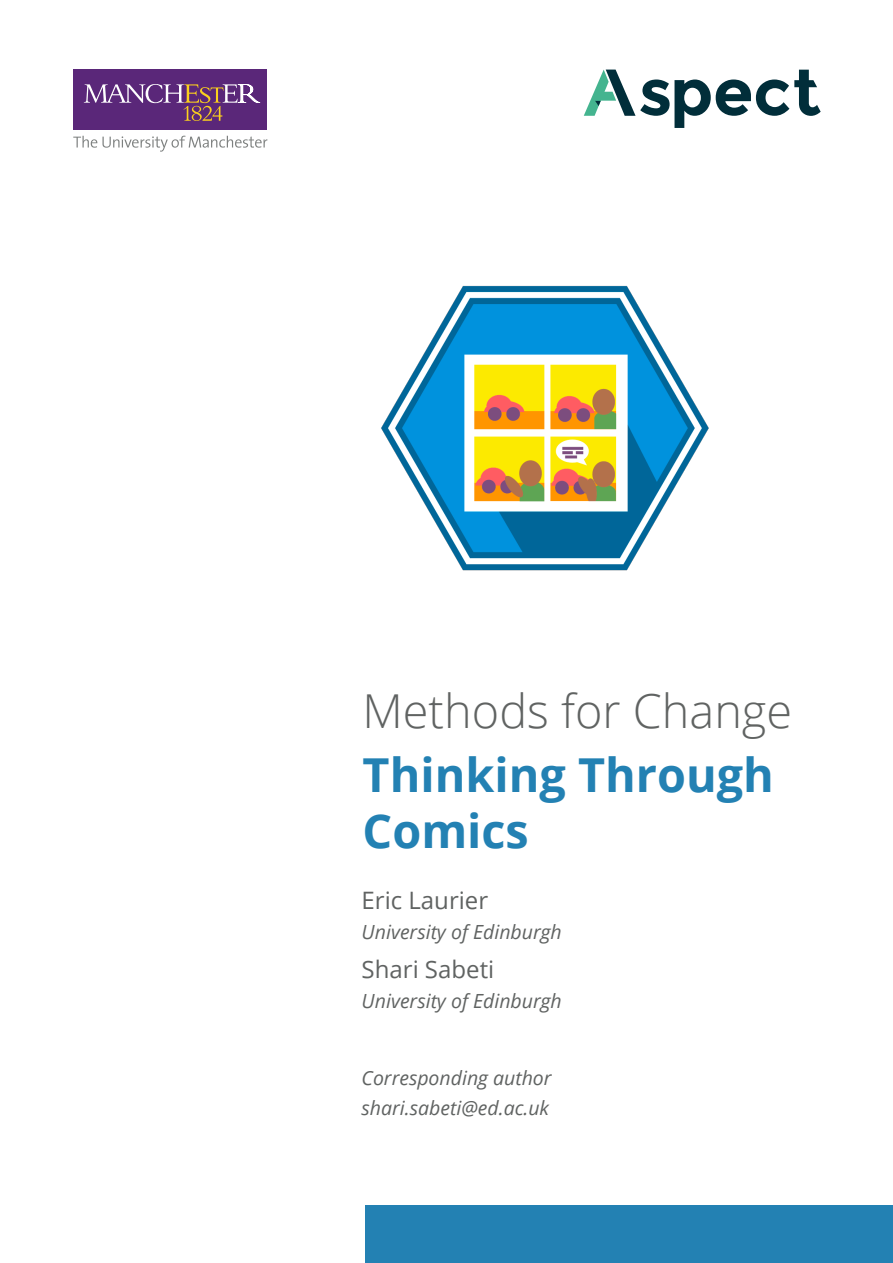
<style>
.page{position:relative;width:893px;height:1263px;background:#fff}
.page>*{position:absolute;margin:0;border:0;box-sizing:border-box;transform-origin:0 0}
.t1{font:700 46.8px/56.1px "Open Sans";color:#2381b3}
.t2{font:300 46.8px "Open Sans";color:#606362}
.t3{font:24px "Open Sans";color:#606362}
.t4{font:italic 19.5px/30px "Open Sans";color:#606362}
</style>
<div class="page">
<div style="left:73px;top:70px;width:194px;height:60px;background:#5a2779"></div>
<svg style="left:84px;top:84px;width:176px;height:37px"></svg>
<svg style="left:73px;top:136px;width:194px;height:16px"></svg>
<svg style="left:584px;top:69px;width:237px;height:59px"></svg>
<div style="left:366px;top:1205px;width:527px;height:58px;background:#2381b3"></div>
<img style="left:381px;top:285px;width:328px;height:286px">
<h1 class="t2" style="left:363px;top:679px;width:431px">Methods for Change</h1>
<h1 class="t1" style="left:363px;top:745px;width:413px">Thinking Through<br>Comics</h1>
<p class="t3" style="left:362px;top:884px;width:128px">Eric Laurier</p>
<p class="t4" style="left:362px;top:916px;width:202px">University of Edinburgh</p>
<p class="t3" style="left:362px;top:953px;width:134px">Shari Sabeti</p>
<p class="t4" style="left:362px;top:986px;width:202px">University of Edinburgh</p>
<p class="t4" style="left:362px;top:1062px;width:191px">Corresponding author shari.sabeti@ed.ac.uk</p>
</div>
